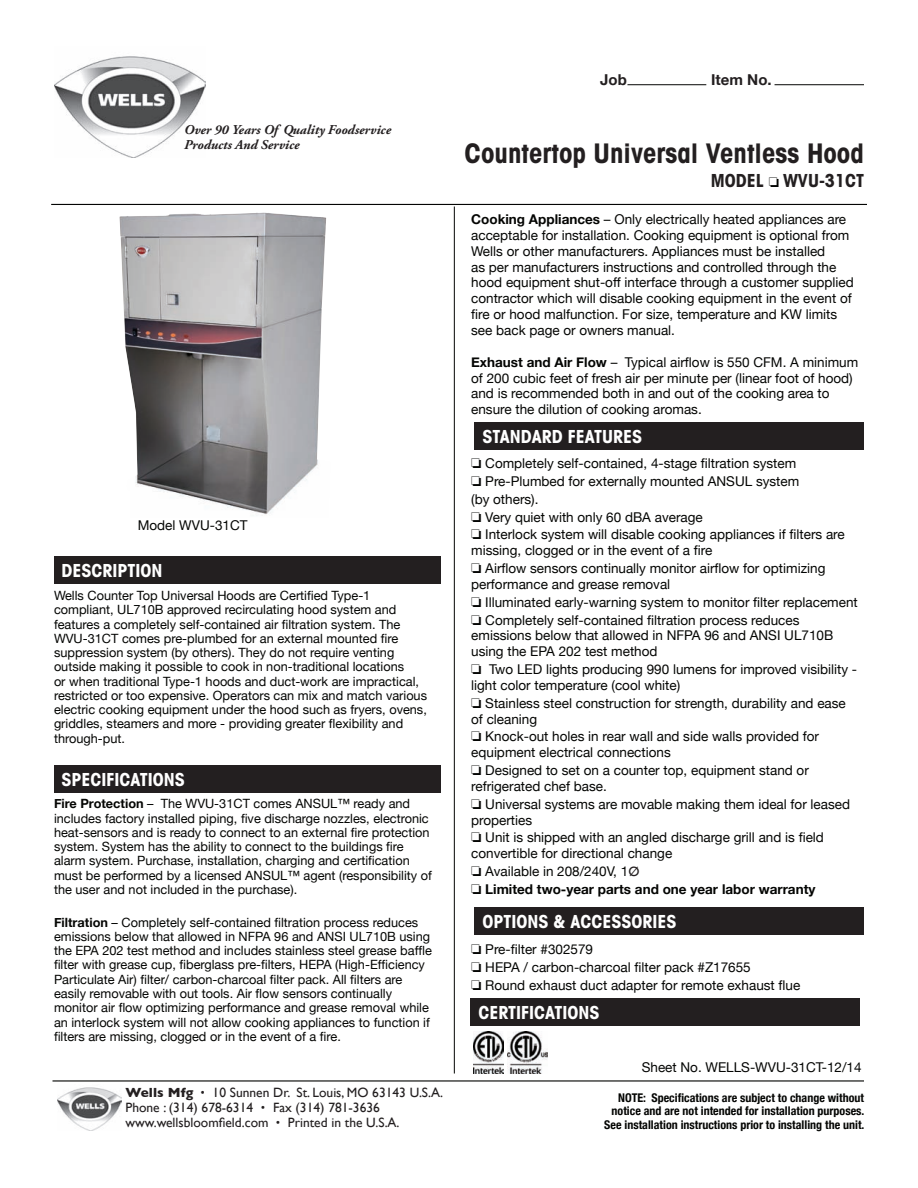
<style>
.page{position:relative;width:918px;height:1188px;background:#fff}
.page>*{position:absolute;margin:0;border:0;box-sizing:border-box;transform-origin:0 0}
.t1{font:700 condensed 27px "Avant Garde";color:#231f20}
.t2{font:700 condensed 18px "Avant Garde";color:#fff}
.t3{font:700 condensed 18px "Avant Garde";color:#231f20}
.t4{font:700 15px "Helvetica Neue";color:#231f20}
.t5{font:13.5px/15.8px "Helvetica Neue";color:#040503}
.t6{font:13.5px/15px "Gill Sans";color:#231f20}
.t7{font:italic 700 13.5px/15px "Adobe Garamond Pro";color:#231f20}
.t8{font:700 13.5px "Helvetica Neue";color:#040503}
.t9{font:12.75px/14.2px "Helvetica Neue";color:#040503}
.t10{font:700 condensed 12px/13.5px "Helvetica Neue";color:#040503;text-align:right}
.s1{font-weight:700}
.s2{color:#040503}
.s3{font-family:"Gill Sans";color:#231f20}
</style>
<div class="page">
<img style="left:119px;top:212px;width:208px;height:303px">
<img style="left:54px;top:56px;width:152px;height:101px">
<hr style="left:51px;top:204px;width:816px;height:1px;background:#040503">
<hr style="left:627px;top:84px;width:79px;height:1px;background:#040503">
<hr style="left:454px;top:207px;width:1px;height:867px;background:#040503">
<hr style="left:52px;top:1080px;width:812px;height:2px;background:#040503">
<hr style="left:775px;top:84px;width:89px;height:1px;background:#040503">
<div style="left:54px;top:557px;width:387px;height:27px;background:#231f20"></div>
<div style="left:54px;top:766px;width:387px;height:27px;background:#231f20"></div>
<div style="left:475px;top:423px;width:389px;height:27px;background:#231f20"></div>
<div style="left:471px;top:998px;width:389px;height:28px;background:#231f20"></div>
<img style="left:57px;top:1087px;width:64px;height:43px">
<div style="left:475px;top:907px;width:389px;height:27px;background:#231f20"></div>
<img style="left:473px;top:1031px;width:30px;height:42px">
<img style="left:508px;top:1031px;width:40px;height:43px">
<p class="t7" style="left:184px;top:122px;width:208px">Over 90 Years Of Quality Foodservice<br>Products And Service</p>
<p class="t5" style="left:138px;top:517px;width:111px">Model WVU-31CT</p>
<h2 class="t2" style="left:62px;top:559px;width:103px">DESCRIPTION</h2>
<p class="t9" style="left:54px;top:588px;width:375px">Wells Counter Top Universal Hoods are Certified Type-1 compliant, UL710B approved recirculating hood system and features a completely self-contained air filtration system. The WVU-31CT comes pre-plumbed for an external mounted fire suppression system (by others). They do not require venting outside making it possible to cook in non-traditional locations<br>or when traditional Type-1 hoods and duct-work are impractical, restricted or too expensive. Operators can mix and match various electric cooking equipment under the hood such as fryers, ovens, griddles, steamers and more - providing greater flexibility and through-put.</p>
<h2 class="t2" style="left:62px;top:768px;width:125px">SPECIFICATIONS</h2>
<p class="t9" style="left:54px;top:797px;width:379px"><span class="s1">Fire Protection</span> – The WVU-31CT comes ANSUL™ ready and includes factory installed piping, five discharge nozzles, electronic heat-sensors and is ready to connect to an external fire protection system. System has the ability to connect to the buildings fire alarm system. Purchase, installation, charging and certification must be performed by a licensed ANSUL™ agent (responsibility of the user and not included in the purchase).</p>
<p class="t9" style="left:54px;top:915px;width:379px"><span class="s1">Filtration</span> – Completely self-contained filtration process reduces emissions below that allowed in NFPA 96 and ANSI UL710B using the EPA 202 test method and includes stainless steel grease baffle filter with grease cup, fiberglass pre-filters, HEPA (High-Efficiency Particulate Air) filter/ carbon-charcoal filter pack. All filters are easily removable with out tools. Air flow sensors continually monitor air flow optimizing performance and grease removal while an interlock system will not allow cooking appliances to function if filters are missing, clogged or in the event of a fire.</p>
<p class="t6" style="left:125px;top:1084px;width:319px"><span class="s1">Wells Mfg ·</span> 10 Sunnen Dr. St. Louis, MO 63143 U.S.A.<br>Phone : (314) 678-6314 <span class="s1">·</span> Fax (314) 781-3636 www.wellsbloomfield.com <span class="s1">·</span> Printed in the U.S.A.</p>
<p class="t4" style="left:600px;top:70px;width:28px">Job</p>
<p class="t4" style="left:711px;top:70px;width:62px">Item No.</p>
<h1 class="t1" style="left:465px;top:136px;width:401px">Countertop Universal Ventless Hood</h1>
<h2 class="t3" style="left:711px;top:169px;width:155px">MODEL <span class="s2">□</span> WVU-31CT</h2>
<p class="t5" style="left:471px;top:212px;width:384px"><span class="s1">Cooking Appliances</span> – Only electrically heated appliances are acceptable for installation. Cooking equipment is optional from Wells or other manufacturers. Appliances must be installed<br>as per manufacturers instructions and controlled through the hood equipment shut-off interface through a customer supplied contractor which will disable cooking equipment in the event of fire or hood malfunction. For size, temperature and KW limits see back page or owners manual.</p>
<p class="t5" style="left:471px;top:354px;width:389px"><span class="s1">Exhaust and Air Flow</span> – Typical airflow is 550 CFM. A minimum of 200 cubic feet of fresh air per minute per (linear foot of hood) and is recommended both in and out of the cooking area to ensure the dilution of cooking aromas.</p>
<h2 class="t2" style="left:482px;top:425px;width:161px">STANDARD FEATURES</h2>
<p class="t5" style="left:471px;top:455px;width:327px">□ Completely self-contained, 4-stage filtration system</p>
<p class="t5" style="left:471px;top:472px;width:330px;line-height:17.9px">□ Pre-Plumbed for externally mounted ANSUL system (by others).</p>
<p class="t5" style="left:471px;top:509px;width:233px">□ Very quiet with only 60 dBA average</p>
<p class="t5" style="left:471px;top:527px;width:375px">□ Interlock system will disable cooking appliances if filters are missing, clogged or in the event of a fire</p>
<p class="t5" style="left:471px;top:560px;width:356px">□ Airflow sensors continually monitor airflow for optimizing performance and grease removal</p>
<p class="t5" style="left:471px;top:594px;width:388px">□ Illuminated early-warning system to monitor filter replacement</p>
<p class="t5" style="left:471px;top:612px;width:364px">□ Completely self-contained filtration process reduces emissions below that allowed in NFPA 96 and ANSI UL710B using the EPA 202 test method</p>
<p class="t5" style="left:471px;top:661px;width:387px">□ Two LED lights producing 990 lumens for improved visibility - light color temperature (cool white)</p>
<p class="t5" style="left:471px;top:695px;width:376px">□ Stainless steel construction for strength, durability and ease of cleaning</p>
<p class="t5" style="left:471px;top:729px;width:349px">□ Knock-out holes in rear wall and side walls provided for equipment electrical connections</p>
<p class="t5" style="left:471px;top:762px;width:339px">□ Designed to set on a counter top, equipment stand or refrigerated chef base.</p>
<p class="t5" style="left:471px;top:796px;width:380px">□ Universal systems are movable making them ideal for leased properties</p>
<p class="t5" style="left:471px;top:830px;width:354px">□ Unit is shipped with an angled discharge grill and is field convertible for directional change</p>
<p class="t5" style="left:471px;top:863px;width:170px">□ Available in 208/240V, 1<span class="s3">Ø</span></p>
<p class="t8" style="left:471px;top:881px;width:346px">□ Limited two-year parts and one year labor warranty</p>
<h2 class="t2" style="left:482px;top:910px;width:196px">OPTIONS &amp; ACCESSORIES</h2>
<p class="t5" style="left:471px;top:941px;width:123px">□ Pre-filter #302579</p>
<p class="t5" style="left:471px;top:959px;width:281px">□ HEPA / carbon-charcoal filter pack #Z17655</p>
<p class="t5" style="left:471px;top:977px;width:331px">□ Round exhaust duct adapter for remote exhaust flue</p>
<h2 class="t2" style="left:478px;top:1001px;width:123px">CERTIFICATIONS</h2>
<p class="t5" style="left:642px;top:1059px;width:221px">Sheet No. WELLS-WVU-31CT-12/14</p>
<p class="t10" style="left:604px;top:1091px;width:262px">NOTE: Specifications are subject to change without notice and are not intended for installation purposes.<br>See installation instructions prior to installing the unit.</p>
</div>
